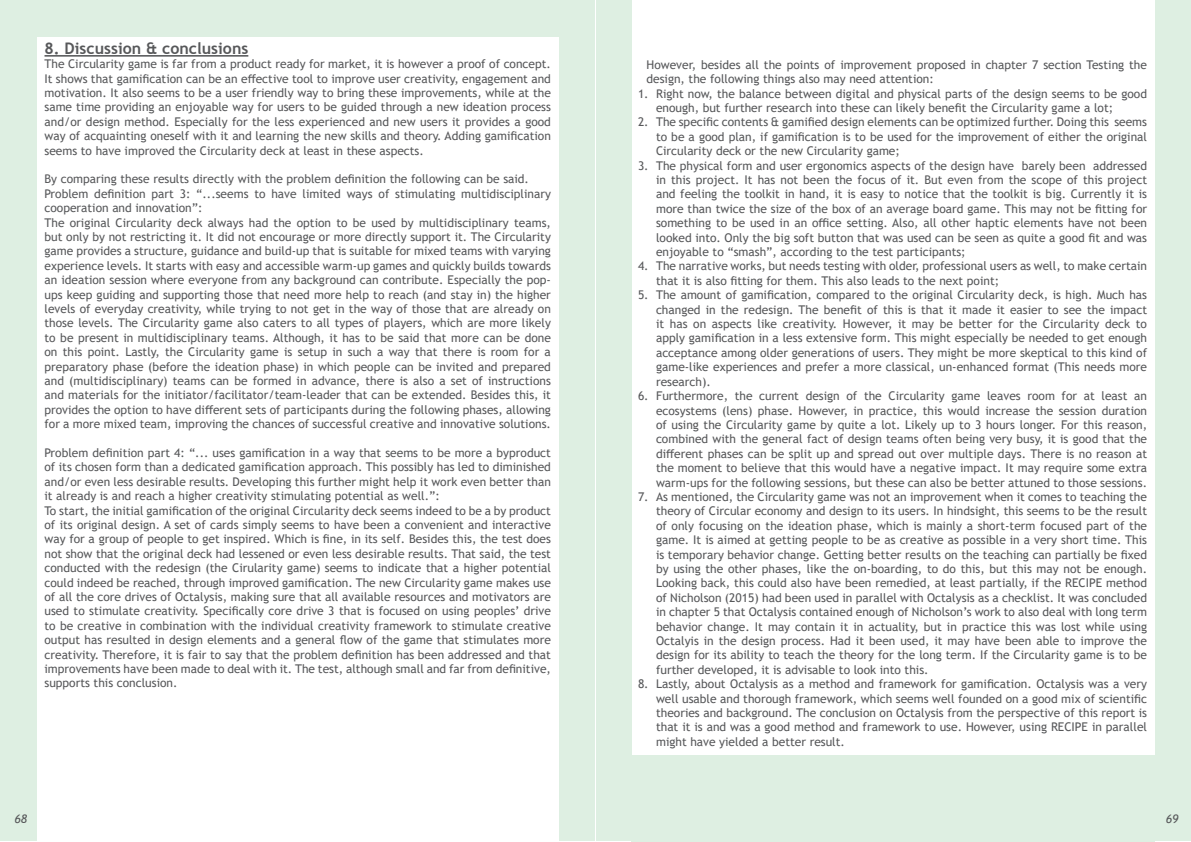
<style>
.page{position:relative;width:1191px;height:842px;background:#fff}
.page>*{position:absolute;margin:0;border:0;box-sizing:border-box;transform-origin:0 0}
.Chapter_title{font:700 16px "Trebuchet MS";color:#57585a}
.Paragraph_Style_1{font:12px/14.4px "Trebuchet MS";color:#57585a;text-align:justify}
.t1{font:italic 12px "Trebuchet MS";color:#57585a}
</style>
<div class="page">
<div style="left:595px;top:0;width:36px;height:841px;background:#deefe2"></div>
<div style="left:559px;top:0;width:36px;height:841px;background:#deefe2"></div>
<div style="left:1155px;top:0;width:36px;height:841px;background:#deefe2"></div>
<div style="left:0;top:0;width:36px;height:841px;background:#deefe2"></div>
<hr style="left:45px;top:55px;width:203px;height:2px;background:#57585a">
<div style="left:36px;top:0;width:523px;height:36px;background:#deefe2"></div>
<div style="left:631px;top:755px;width:524px;height:87px;background:#deefe2"></div>
<p class="Chapter_title" style="left:45px;top:38px;width:205px">8. Discussion &amp; conclusions</p>
<p class="Paragraph_Style_1" style="left:45px;top:57px;width:508px">The Circularity game is far from a product ready for market, it is however a proof of concept.<br>It shows that gamification can be an effective tool to improve user creativity, engagement and motivation. It also seems to be a user friendly way to bring these improvements, while at the same time providing an enjoyable way for users to be guided through a new ideation process and/or design method. Especially for the less experienced and new users it provides a good way of acquainting oneself with it and learning the new skills and theory. Adding gamification seems to have improved the Circularity deck at least in these aspects.</p>
<p class="Paragraph_Style_1" style="left:45px;top:172px;width:486px">By comparing these results directly with the problem definition the following can be said.</p>
<p class="Paragraph_Style_1" style="left:45px;top:186px;width:508px">Problem definition part 3: “...seems to have limited ways of stimulating multidisciplinary cooperation and innovation”:</p>
<p class="Paragraph_Style_1" style="left:45px;top:215px;width:508px">The original Circularity deck always had the option to be used by multidisciplinary teams, but only by not restricting it. It did not encourage or more directly support it. The Circularity game provides a structure, guidance and build-up that is suitable for mixed teams with varying experience levels. It starts with easy and accessible warm-up games and quickly builds towards an ideation session where everyone from any background can contribute. Especially the pop&shy;ups keep guiding and supporting those that need more help to reach (and stay in) the higher levels of everyday creativity, while trying to not get in the way of those that are already on those levels. The Circularity game also caters to all types of players, which are more likely to be present in multidisciplinary teams. Although, it has to be said that more can be done on this point. Lastly, the Circularity game is setup in such a way that there is room for a preparatory phase (before the ideation phase) in which people can be invited and prepared and (multidisciplinary) teams can be formed in advance, there is also a set of instructions and materials for the initiator/facilitator/team-leader that can be extended. Besides this, it provides the option to have different sets of participants during the following phases, allowing for a more mixed team, improving the chances of successful creative and innovative solutions.</p>
<p class="Paragraph_Style_1" style="left:45px;top:445px;width:508px">Problem definition part 4: “... uses gamification in a way that seems to be more a byproduct of its chosen form than a dedicated gamification approach. This possibly has led to diminished and/or even less desirable results. Developing this further might help it work even better than it already is and reach a higher creativity stimulating potential as well.”:</p>
<p class="Paragraph_Style_1" style="left:45px;top:503px;width:508px">To start, the initial gamification of the original Circularity deck seems indeed to be a by product of its original design. A set of cards simply seems to have been a convenient and interactive way for a group of people to get inspired. Which is fine, in its self. Besides this, the test does not show that the original deck had lessened or even less desirable results. That said, the test conducted with the redesign (the Cirularity game) seems to indicate that a higher potential could indeed be reached, through improved gamification. The new Circularity game makes use of all the core drives of Octalysis, making sure that all available resources and motivators are used to stimulate creativity. Specifically core drive 3 that is focused on using peoples’ drive to be creative in combination with the individual creativity framework to stimulate creative output has resulted in design elements and a general flow of the game that stimulates more creativity. Therefore, it is fair to say that the problem definition has been addressed and that improvements have been made to deal with it. The test, although small and far from definitive, supports this conclusion.</p>
<p class="Paragraph_Style_1" style="left:646px;top:57px;width:502px">However, besides all the points of improvement proposed in chapter 7 section Testing the design, the following things also may need attention:</p>
<p class="Paragraph_Style_1" style="left:656px;top:86px;width:492px;text-indent:-18px">1. Right now, the balance between digital and physical parts of the design seems to be good enough, but further research into these can likely benefit the Circularity game a lot;</p>
<p class="Paragraph_Style_1" style="left:656px;top:115px;width:492px;text-indent:-18px">2. The specific contents &amp; gamified design elements can be optimized further. Doing this seems to be a good plan, if gamification is to be used for the improvement of either the original Circularity deck or the new Circularity game;</p>
<p class="Paragraph_Style_1" style="left:656px;top:158px;width:492px;text-indent:-18px">3. The physical form and user ergonomics aspects of the design have barely been addressed in this project. It has not been the focus of it. But even from the scope of this project and feeling the toolkit in hand, it is easy to notice that the toolkit is big. Currently it is more than twice the size of the box of an average board game. This may not be fitting for something to be used in an office setting. Also, all other haptic elements have not been looked into. Only the big soft button that was used can be seen as quite a good fit and was enjoyable to “smash”, according to the test participants;</p>
<p class="Paragraph_Style_1" style="left:656px;top:259px;width:492px;text-indent:-18px">4. The narrative works, but needs testing with older, professional users as well, to make certain that it is also fitting for them. This also leads to the next point;</p>
<p class="Paragraph_Style_1" style="left:656px;top:288px;width:492px;text-indent:-18px">5. The amount of gamification, compared to the original Circularity deck, is high. Much has changed in the redesign. The benefit of this is that it made it easier to see the impact it has on aspects like creativity. However, it may be better for the Circularity deck to apply gamification in a less extensive form. This might especially be needed to get enough acceptance among older generations of users. They might be more skeptical to this kind of game-like experiences and prefer a more classical, un-enhanced format (This needs more research).</p>
<p class="Paragraph_Style_1" style="left:656px;top:389px;width:492px;text-indent:-18px">6. Furthermore, the current design of the Circularity game leaves room for at least an ecosystems (lens) phase. However, in practice, this would increase the session duration of using the Circularity game by quite a lot. Likely up to 3 hours longer. For this reason, combined with the general fact of design teams often being very busy, it is good that the different phases can be split up and spread out over multiple days. There is no reason at the moment to believe that this would have a negative impact. It may require some extra warm-ups for the following sessions, but these can also be better attuned to those sessions.</p>
<p class="Paragraph_Style_1" style="left:656px;top:489px;width:492px;text-indent:-18px">7. As mentioned, the Circularity game was not an improvement when it comes to teaching the theory of Circular economy and design to its users. In hindsight, this seems to be the result of only focusing on the ideation phase, which is mainly a short-term focused part of the game. It is aimed at getting people to be as creative as possible in a very short time. This is temporary behavior change. Getting better results on the teaching can partially be fixed by using the other phases, like the on-boarding, to do this, but this may not be enough.<br>Looking back, this could also have been remedied, at least partially, if the RECIPE method of Nicholson (2015) had been used in parallel with Octalysis as a checklist. It was concluded in chapter 5 that Octalysis contained enough of Nicholson’s work to also deal with long term behavior change. It may contain it in actuality, but in practice this was lost while using Octalyis in the design process. Had it been used, it may have been able to improve the design for its ability to teach the theory for the long term. If the Circularity game is to be further developed, it is advisable to look into this.</p>
<p class="Paragraph_Style_1" style="left:656px;top:677px;width:492px;text-indent:-18px">8. Lastly, about Octalysis as a method and framework for gamification. Octalysis was a very well usable and thorough framework, which seems well founded on a good mix of scientific theories and background. The conclusion on Octalysis from the perspective of this report is that it is and was a good method and framework to use. However, using RECIPE in parallel might have yielded a better result.</p>
<p class="t1" style="left:15px;top:811px;width:14px">68</p>
<p class="t1" style="left:1165px;top:811px;width:14px">69</p>
</div>
